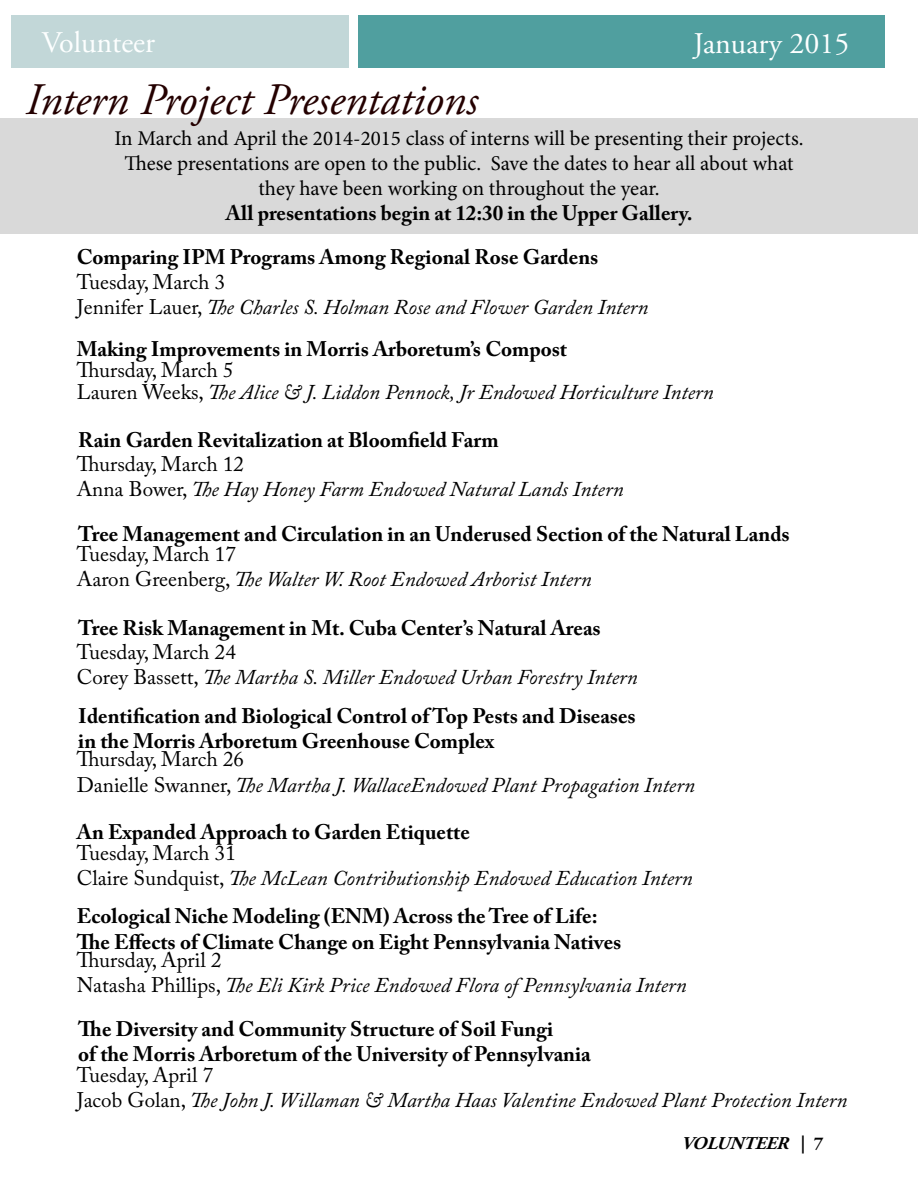
<style>
.page{position:relative;width:918px;height:1188px;background:#fff}
.page>*{position:absolute;margin:0;border:0;box-sizing:border-box;transform-origin:0 0}
.t1{font:italic 45px "Adobe Garamond Pro";color:#240000}
.t2{font:30px "Adobe Garamond Pro";color:#fdffff}
.t3{font:700 21px/25.2px "Adobe Caslon Pro";color:#000}
.t4{font:italic 21px "Adobe Caslon Pro";color:#000}
.t5{font:21px/25.2px "Minion Pro";letter-spacing:-.005em;color:#000;text-align:center}
.t6{font:21px "Adobe Caslon Pro";color:#000}
.t7{font:italic 700 18px "Adobe Garamond Pro";color:#000}
.s1{font-style:normal}
</style>
<div class="page">
<div style="left:358px;top:15px;width:526px;height:52px;background:#509f9f"></div>
<div style="left:12px;top:15px;width:337px;height:52px;background:#c2d7d8"></div>
<div style="left:0;top:119px;width:918px;height:115px;background:#d9d9d9"></div>
<h2 class="t2" style="left:42px;top:25px;width:115px">Volunteer</h2>
<h2 class="t2" style="left:694px;top:26px;width:157px">January 2015</h2>
<h2 class="t2" style="left:659px;top:26px;width:124px">September</h2>
<h2 class="t2" style="left:835px;top:26px;width:16px">2</h2>
<h1 class="t1" style="left:25px;top:73px;width:454px">Intern Project Presentations</h1>
<p class="t5" style="left:114px;top:126px;width:691px">In March and April the 2014-2015 class of interns will be presenting their projects.<br>These presentations are open to the public. Save the dates to hear all about what they have been working on throughout the year.</p>
<p class="t3" style="left:226px;top:201px;width:468px">All presentations begin at 12:30 in the Upper Gallery.</p>
<p class="t3" style="left:77px;top:244px;width:523px">Comparing IPM Programs Among Regional Rose Gardens</p>
<p class="t6" style="left:77px;top:269px;width:150px">Tuesday, March 3</p>
<p class="t4" style="left:77px;top:294px;width:573px"><span class="s1">Jennifer Lauer,</span> The Charles S. Holman Rose and Flower Garden Intern</p>
<p class="t3" style="left:77px;top:337px;width:492px">Making Improvements in Morris Arboretum’s Compost</p>
<p class="t6" style="left:77px;top:357px;width:158px">Thursday, March 5</p>
<p class="t4" style="left:77px;top:380px;width:638px"><span class="s1">Lauren Weeks,</span> The Alice &amp; J. Liddon Pennock, Jr Endowed Horticulture Intern</p>
<p class="t3" style="left:78px;top:427px;width:422px">Rain Garden Revitalization at Bloomfield Farm</p>
<p class="t6" style="left:77px;top:451px;width:169px">Thursday, March 12</p>
<p class="t4" style="left:77px;top:476px;width:548px"><span class="s1">Anna Bower,</span> The Hay Honey Farm Endowed Natural Lands Intern</p>
<p class="t3" style="left:78px;top:521px;width:713px">Tree Management and Circulation in an Underused Section of the Natural Lands</p>
<p class="t6" style="left:77px;top:542px;width:161px">Tuesday, March 17</p>
<p class="t4" style="left:77px;top:567px;width:517px"><span class="s1">Aaron Greenberg,</span> The Walter W. Root Endowed Arborist Intern</p>
<p class="t3" style="left:78px;top:615px;width:524px">Tree Risk Management in Mt. Cuba Center’s Natural Areas</p>
<p class="t6" style="left:77px;top:639px;width:161px">Tuesday, March 24</p>
<p class="t4" style="left:77px;top:664px;width:563px"><span class="s1">Corey Bassett,</span> The Martha S. Miller Endowed Urban Forestry Intern</p>
<p class="t3" style="left:78px;top:703px;width:559px">Identification and Biological Control of Top Pests and Diseases in the Morris Arboretum Greenhouse Complex</p>
<p class="t6" style="left:77px;top:747px;width:169px">Thursday, March 26</p>
<p class="t4" style="left:77px;top:772px;width:620px"><span class="s1">Danielle Swanner,</span> The Martha J. WallaceEndowed Plant Propagation Intern</p>
<p class="t3" style="left:77px;top:820px;width:395px">An Expanded Approach to Garden Etiquette</p>
<p class="t6" style="left:77px;top:840px;width:161px">Tuesday, March 31</p>
<p class="t4" style="left:77px;top:866px;width:618px"><span class="s1">Claire Sundquist,</span> The McLean Contributionship Endowed Education Intern</p>
<p class="t3" style="left:77px;top:904px;width:546px">Ecological Niche Modeling (ENM) Across the Tree of Life:<br>The Effects of Climate Change on Eight Pennsylvania Natives</p>
<p class="t6" style="left:77px;top:947px;width:146px">Thursday, April 2</p>
<p class="t4" style="left:77px;top:973px;width:612px"><span class="s1">Natasha Phillips,</span> The Eli Kirk Price Endowed Flora of Pennsylvania Intern</p>
<p class="t3" style="left:78px;top:1016px;width:514px">The Diversity and Community Structure of Soil Fungi<br>of the Morris Arboretum of the University of Pennsylvania</p>
<p class="t6" style="left:77px;top:1063px;width:138px">Tuesday, April 7</p>
<p class="t4" style="left:77px;top:1088px;width:772px"><span class="s1">Jacob Golan,</span> The John J. Willaman &amp; Martha Haas Valentine Endowed Plant Protection Intern</p>
<p class="t7" style="left:681px;top:1132px;width:144px">VOLUNTEER <span class="s1">| 7</span></p>
</div>
